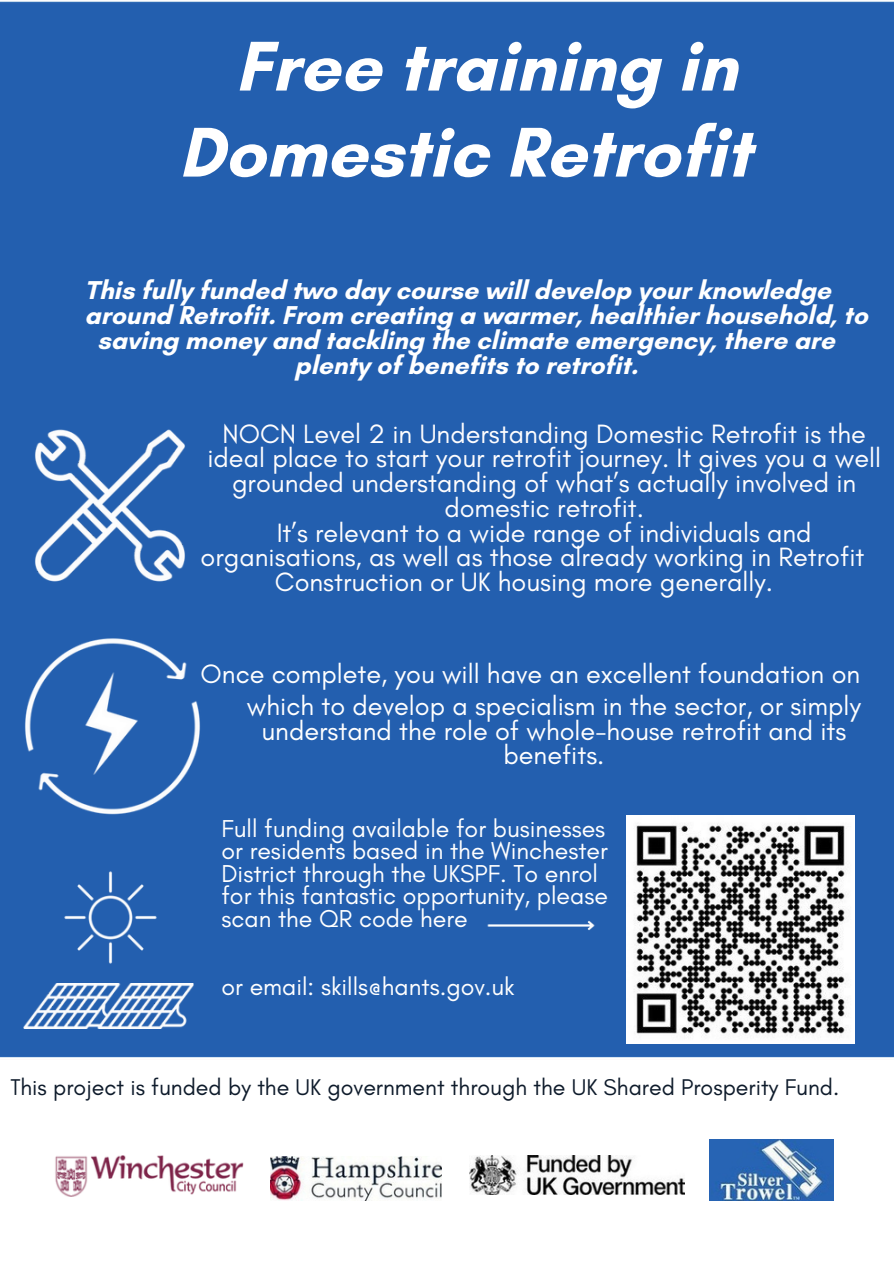
<style>
.page{position:relative;width:894px;height:1264px;background:#fff}
.page>*{position:absolute;margin:0;border:0;box-sizing:border-box;transform-origin:0 0}
.t1{font:700 71.7px "Glacial Indifference";color:#fff}
.t2{font:27px/24.8px "Glacial Indifference";color:#fefdfe;text-align:center}
.t3{font:27px/24.2px "Glacial Indifference";color:#fff;text-align:center}
.t4{font:700 26.25px/24.8px "Glacial Indifference";color:#fff}
.t5{font:24.9px/22.5px "Glacial Indifference";color:#fff}
.t6{font:23.1px "Glacial Indifference";color:#0e1b2b}
</style>
<div class="page">
<img style="left:0;top:1px;width:893px;height:1200px">
<img style="left:270px;top:1156px;width:171px;height:44px">
<img style="left:53px;top:1155px;width:190px;height:41px">
<img style="left:709px;top:1139px;width:124px;height:61px">
<img style="left:24px;top:983px;width:169px;height:45px">
<img style="left:17px;top:631px;width:191px;height:192px">
<img style="left:26px;top:422px;width:168px;height:168px">
<img style="left:57px;top:864px;width:106px;height:106px">
<img style="left:469px;top:1155px;width:215px;height:39px">
<img style="left:626px;top:815px;width:228px;height:228px">
<img style="left:484px;top:917px;width:113px;height:16px">
<p class="t1" style="left:235px;top:22px;width:503px">Free training in</p>
<p class="t1" style="left:179px;top:108px;width:573px">Domestic Retrofit</p>
<h3 class="t4" style="left:85px;top:278px;width:784px">This fully funded two day course will develop your knowledge around Retrofit. From creating a warmer, healthier household, to</h3>
<p class="t4" style="left:98px;top:327px;width:738px;text-align:center">saving money and tackling the climate emergency, there are plenty of benefits to retrofit.</p>
<p class="t2" style="left:207px;top:421px;width:675px">NOCN Level 2 in Understanding Domestic Retrofit is the ideal place to start your retrofit journey. It gives you a well grounded understanding of what’s actually involved in domestic retrofit.<br>It’s relevant to a wide range of individuals and</p>
<p class="t2" style="left:200px;top:544px;width:665px">organisations, as well as those already working in Retrofit</p>
<p class="t2" style="left:275px;top:569px;width:499px">Construction or UK housing more generally.</p>
<h3 class="t3" style="left:200px;top:661px;width:661px">Once complete, you will have an excellent foundation on</h3>
<p class="t3" style="left:247px;top:694px;width:615px">which to develop a specialism in the sector, or simply understand the role of whole-house retrofit and its benefits.</p>
<p class="t5" style="left:221px;top:816px;width:388px">Full funding available for businesses or residents based in the Winchester District through the UKSPF. To enrol for this fantastic opportunity, please scan the QR code here</p>
<p class="t5" style="left:221px;top:975px;width:295px">or email: skills@hants.gov.uk</p>
<h3 class="t6" style="left:10px;top:1073px;width:830px">This project is funded by the UK government through the UK Shared Prosperity Fund.</h3>
</div>
